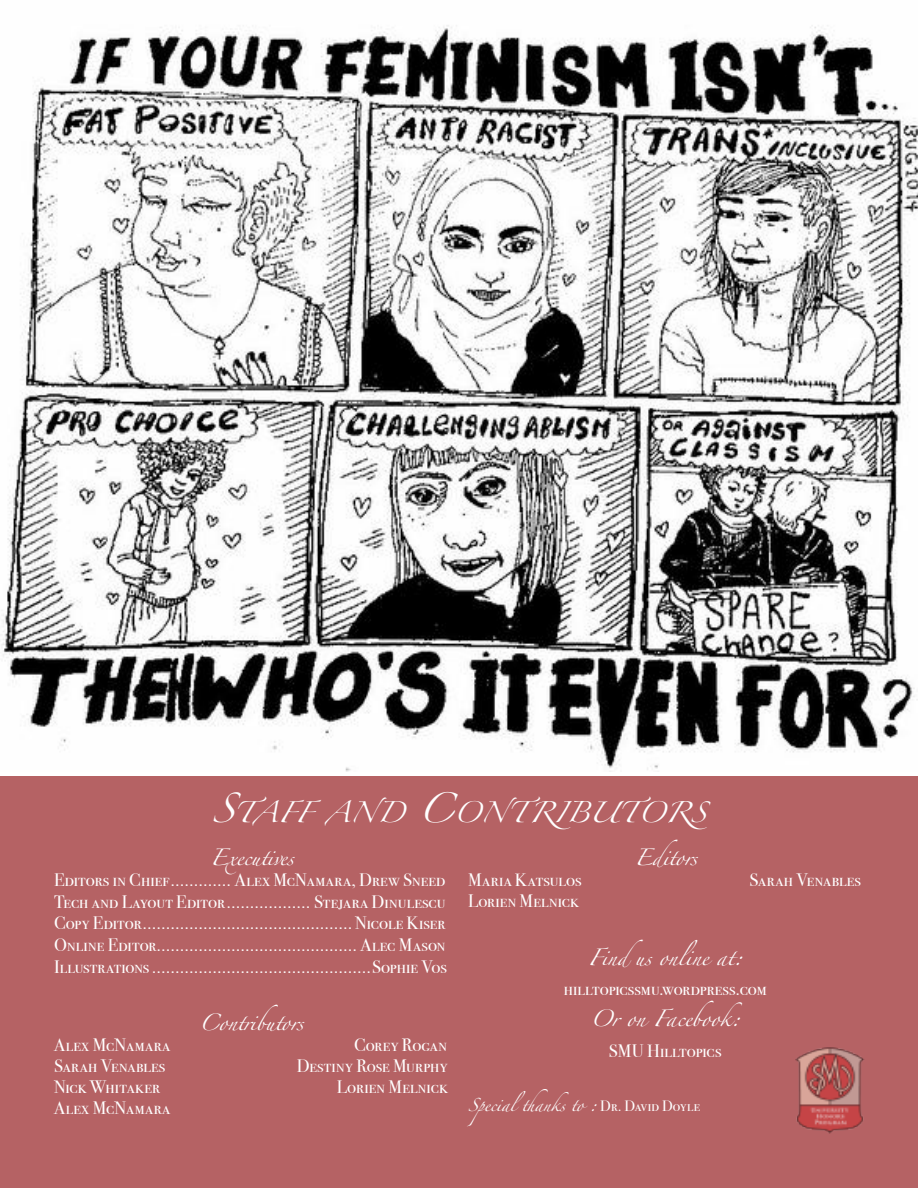
<style>
.page{position:relative;width:918px;height:1188px;background:#fff}
.page>*{position:absolute;margin:0;border:0;box-sizing:border-box;transform-origin:0 0}
.t1{font:18.9px "Zapfino";color:#fff}
.t2{font:18px "Bodoni Svty Two SCITCTT";letter-spacing:.005em;color:#fff}
.t3{font:18px "Bodoni Svty Two SCITCTT";letter-spacing:.03em;color:#fff}
.t4{font:15px "Zapfino";letter-spacing:-.015em;color:#fff}
.t5{font:12px "Zapfino";letter-spacing:-.015em;color:#fff}
.s1{font-size:27px}
.s2{font-family:"Bodoni Svty Two SCITCTT";font-size:15px}
</style>
<div class="page">
<div style="left:0;top:777px;width:918px;height:411px;background:#b56264"></div>
<img style="left:796px;top:1047px;width:68px;height:87px">
<img style="left:1px;top:25px;width:917px;height:747px">
<p class="t1" style="left:212px;top:805px;width:499px"><span class="s1">S</span>TAFF AND <span class="s1">C</span>ONTRIBUTORS</p>
<p class="t4" style="left:210px;top:851px;width:85px">Executives</p>
<p class="t2" style="left:54px;top:869px;width:393px">Editors in Chief............. Alex McNamara, Drew Sneed</p>
<p class="t2" style="left:54px;top:891px;width:393px">Tech and Layout Editor.................. Stejara Dinulescu</p>
<p class="t2" style="left:54px;top:913px;width:393px">Copy Editor............................................. Nicole Kiser</p>
<p class="t2" style="left:54px;top:934px;width:393px">Online Editor........................................... Alec Mason</p>
<p class="t2" style="left:54px;top:956px;width:394px">Illustrations...............................................Sophie Vos</p>
<p class="t4" style="left:199px;top:1016px;width:106px">Contributors</p>
<p class="t3" style="left:54px;top:1034px;width:118px">Alex McNamara</p>
<p class="t2" style="left:354px;top:1034px;width:95px">Corey Rogan</p>
<p class="t2" style="left:54px;top:1055px;width:113px">Sarah Venables</p>
<p class="t2" style="left:297px;top:1055px;width:153px">Destiny Rose Murphy</p>
<p class="t2" style="left:54px;top:1076px;width:107px">Nick Whitaker</p>
<p class="t2" style="left:337px;top:1076px;width:112px">Lorien Melnick</p>
<p class="t3" style="left:54px;top:1097px;width:118px">Alex McNamara</p>
<p class="t4" style="left:635px;top:851px;width:64px">Editors</p>
<p class="t2" style="left:468px;top:869px;width:115px">Maria Katsulos</p>
<p class="t2" style="left:750px;top:869px;width:113px">Sarah Venables</p>
<p class="t2" style="left:468px;top:890px;width:112px">Lorien Melnick</p>
<p class="t4" style="left:588px;top:951px;width:156px">Findus online at:</p>
<p class="t2" style="left:564px;top:979px;width:204px">hilltopicssmu.wordpress.com</p>
<p class="t4" style="left:590px;top:1012px;width:154px">Or on Facebook:</p>
<p class="t2" style="left:609px;top:1040px;width:114px">SMU Hilltopics</p>
<p class="t5" style="left:468px;top:1099px;width:234px">Specialthanks to : <span class="s2">Dr. David Doyle</span></p>
</div>
